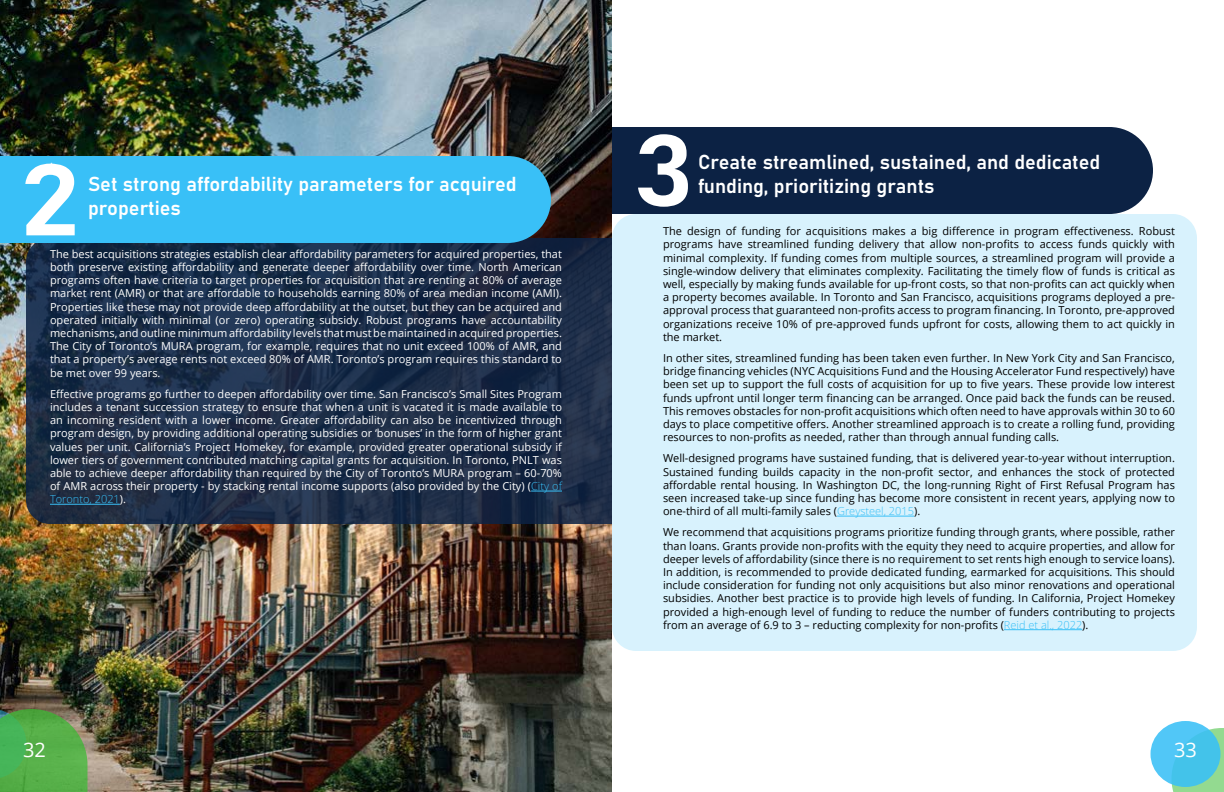
<style>
.page{position:relative;width:1224px;height:792px;background:#fff}
.page>*{position:absolute;margin:0;border:0;box-sizing:border-box;transform-origin:0 0}
.t1{font:20px/24px "Bahnschrift";color:#fff}
.t2{font:20px "Open Sans";color:#fff}
.t3{font:11px/13.2px "Open Sans";color:#000;text-align:justify}
.t4{font:11px/13.2px "Open Sans";color:#fff;text-align:justify}
.s1{font-weight:300;color:#39c0f7}
</style>
<div class="page">
<img style="left:0;top:0;width:612px;height:792px">
<svg style="left:26px;top:238px;width:586px;height:286px"></svg>
<div style="left:0;top:156px;width:551px;height:87px;background:#39c0f7"></div>
<svg style="left:25px;top:164px;width:50px;height:71px"></svg>
<hr style="left:531px;top:491px;width:31px;height:1px;background:#39c0f7">
<hr style="left:50px;top:504px;width:70px;height:1px;background:#39c0f7">
<div style="left:612px;top:214px;width:585px;height:437px;background:#d8f2fd;border-radius:24px"></div>
<div style="left:612px;top:127px;width:541px;height:87px;background:#0c2244"></div>
<svg style="left:638px;top:134px;width:50px;height:73px"></svg>
<hr style="left:837px;top:516px;width:77px;height:1px;background:#39c0f7">
<hr style="left:1004px;top:629px;width:78px;height:1px;background:#39c0f7">
<svg style="left:0;top:709px;width:88px;height:83px"></svg>
<svg style="left:1172px;top:728px;width:52px;height:64px"></svg>
<div style="left:1150px;top:721px;width:70px;height:66px;background:linear-gradient(to right,#59c9f9,#3fc2e7);border-radius:50%"></div>
<p class="t4" style="left:50px;top:154px;width:4px">.</p>
<h1 class="t1" style="left:88px;top:171px;width:430px">Set strong affordability parameters for acquired properties</h1>
<p class="t4" style="left:50px;top:247px;width:514px">The best acquisitions strategies establish clear affordability parameters for acquired properties, that both preserve existing affordability and generate deeper affordability over time. North American programs often have criteria to target properties for acquisition that are renting at 80% of average market rent (AMR) or that are affordable to households earning 80% of area median income (AMI).<br>Properties like these may not provide deep affordability at the outset, but they can be acquired and operated initially with minimal (or zero) operating subsidy. Robust programs have accountability mechanisms, and outline minimum affordability levels that must be maintained in acquired properties.<br>The City of Toronto’s MURA program, for example, requires that no unit exceed 100% of AMR, and that a property’s average rents not exceed 80% of AMR. Toronto’s program requires this standard to be met over 99 years.</p>
<p class="t4" style="left:50px;top:387px;width:514px">Effective programs go further to deepen affordability over time. San Francisco’s Small Sites Program includes a tenant succession strategy to ensure that when a unit is vacated it is made available to an incoming resident with a lower income. Greater affordability can also be incentivized through program design, by providing additional operating subsidies or ‘bonuses’ in the form of higher grant values per unit. California’s Project Homekey, for example, provided greater operational subsidy if lower tiers of government contributed matching capital grants for acquisition. In Toronto, PNLT was able to achieve deeper affordability than required by the City of Toronto’s MURA program – 60-70% of AMR across their property - by stacking rental income supports (also provided by the City) (<span class="s1">City of Toronto, 2021</span>).</p>
<h1 class="t1" style="left:698px;top:148px;width:404px">Create streamlined, sustained, and dedicated funding, prioritizing grants</h1>
<p class="t3" style="left:663px;top:224px;width:514px">The design of funding for acquisitions makes a big difference in program effectiveness. Robust programs have streamlined funding delivery that allow non-profits to access funds quickly with minimal complexity. If funding comes from multiple sources, a streamlined program will provide a single-window delivery that eliminates complexity. Facilitating the timely flow of funds is critical as well, especially by making funds available for up-front costs, so that non-profits can act quickly when a property becomes available. In Toronto and San Francisco, acquisitions programs deployed a pre&shy;approval process that guaranteed non-profits access to program financing. In Toronto, pre-approved organizations receive 10% of pre-approved funds upfront for costs, allowing them to act quickly in the market.</p>
<p class="t3" style="left:663px;top:351px;width:514px">In other sites, streamlined funding has been taken even further. In New York City and San Francisco, bridge financing vehicles (NYC Acquisitions Fund and the Housing Accelerator Fund respectively) have been set up to support the full costs of acquisition for up to five years. These provide low interest funds upfront until longer term financing can be arranged. Once paid back the funds can be reused.<br>This removes obstacles for non-profit acquisitions which often need to have approvals within 30 to 60 days to place competitive offers. Another streamlined approach is to create a rolling fund, providing resources to non-profits as needed, rather than through annual funding calls.</p>
<p class="t3" style="left:663px;top:452px;width:514px">Well-designed programs have sustained funding, that is delivered year-to-year without interruption.<br>Sustained funding builds capacity in the non-profit sector, and enhances the stock of protected affordable rental housing. In Washington DC, the long-running Right of First Refusal Program has seen increased take-up since funding has become more consistent in recent years, applying now to one-third of all multi-family sales (<span class="s1">Greysteel, 2015</span>).</p>
<p class="t3" style="left:663px;top:526px;width:514px">We recommend that acquisitions programs prioritize funding through grants, where possible, rather than loans. Grants provide non-profits with the equity they need to acquire properties, and allow for deeper levels of affordability (since there is no requirement to set rents high enough to service loans).<br>In addition, is recommended to provide dedicated funding, earmarked for acquisitions. This should include consideration for funding not only acquisitions but also minor renovations and operational subsidies. Another best practice is to provide high levels of funding. In California, Project Homekey provided a high-enough level of funding to reduce the number of funders contributing to projects from an average of 6.9 to 3 – reducting complexity for non-profits (<span class="s1">Reid et al., 2022</span>).</p>
<h1 class="t2" style="left:23px;top:736px;width:24px">32</h1>
<h1 class="t2" style="left:1174px;top:736px;width:24px">33</h1>
</div>
